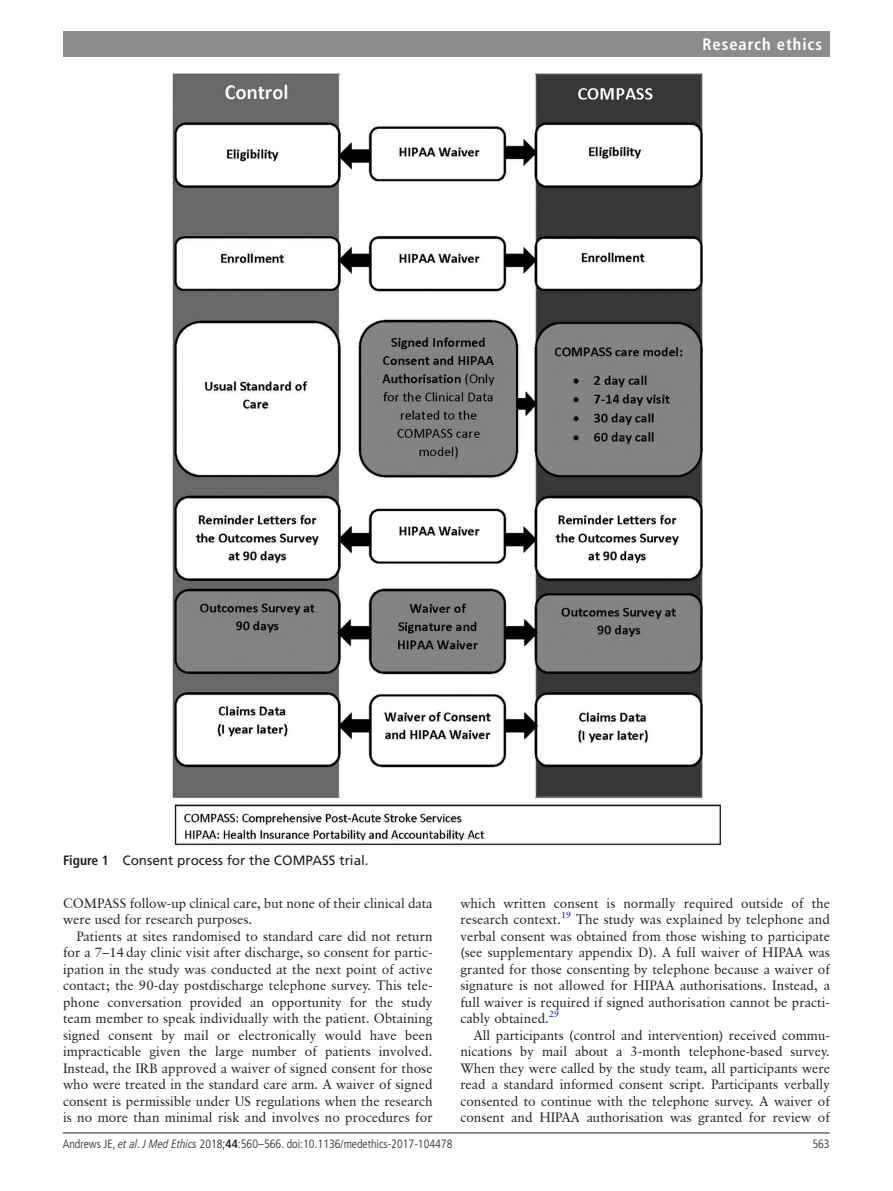
<style>
.page{position:relative;width:893px;height:1191px;background:#fff}
.page>*{position:absolute;margin:0;border:0;box-sizing:border-box;transform-origin:0 0}
.t1{font:700 condensed 16.5px "Frutiger LT Std";letter-spacing:.055em;color:#fff}
.t2{font:13.5px/16.5px "Classical Garamond BT";color:#231f20;text-align:justify}
.t3{font:13.5px "Frutiger LT Std";color:#231f20}
.t4{font:300 condensed 12px "Frutiger LT Pro";color:#231f20}
.s1{font-weight:700;font-stretch:condensed}
.s2{font-style:italic}
.s3{font-weight:700}
</style>
<div class="page">
<hr style="left:63px;top:1132px;width:767px;height:1px;background:#231f20">
<div style="left:63px;top:31px;width:767px;height:25px;background:#8a8c8e"></div>
<img style="left:171px;top:73px;width:551px;height:773px">
<p class="t1" style="left:702px;top:34px;width:121px">Research ethics</p>
<p class="t3" style="left:63px;top:852px;width:307px"><span class="s1">Figure 1</span> Consent process for the COMPASS trial.</p>
<p class="t2" style="left:63px;top:894px;width:371px">COMPASS follow-up clinical care, but none of their clinical data were used for research purposes.</p>
<p class="t2" style="left:63px;top:927px;width:371px;text-indent:14px">Patients at sites randomised to standard care did not return for a 7–14day clinic visit after discharge, so consent for partic&shy;ipation in the study was conducted at the next point of active contact; the 90-day postdischarge telephone survey. This tele&shy;phone conversation provided an opportunity for the study team member to speak individually with the patient. Obtaining signed consent by mail or electronically would have been impracticable given the large number of patients involved.<br>Instead, the IRB approved a waiver of signed consent for those who were treated in the standard care arm. A waiver of signed consent is permissible under US regulations when the research is no more than minimal risk and involves no procedures for</p>
<p class="t2" style="left:460px;top:894px;width:371px">which written consent is normally required outside of the research context.<sup>19</sup> The study was explained by telephone and verbal consent was obtained from those wishing to participate (see supplementary appendix D). A full waiver of HIPAA was granted for those consenting by telephone because a waiver of signature is not allowed for HIPAA authorisations. Instead, a full waiver is required if signed authorisation cannot be practi&shy;cably obtained.<sup>29</sup></p>
<p class="t2" style="left:460px;top:1026px;width:371px;text-indent:14px">All participants (control and intervention) received commu&shy;nications by mail about a 3-month telephone-based survey.<br>When they were called by the study team, all participants were read a standard informed consent script. Participants verbally consented to continue with the telephone survey. A waiver of consent and HIPAA authorisation was granted for review of</p>
<p class="t4" style="left:63px;top:1136px;width:391px">Andrews JE, <span class="s2">et al</span>. <span class="s2">J Med Ethics</span> 2018;<span class="s3">44</span>:560–566. doi:10.1136/medethics-2017-104478</p>
<p class="t4" style="left:812px;top:1136px;width:19px">563</p>
</div>
